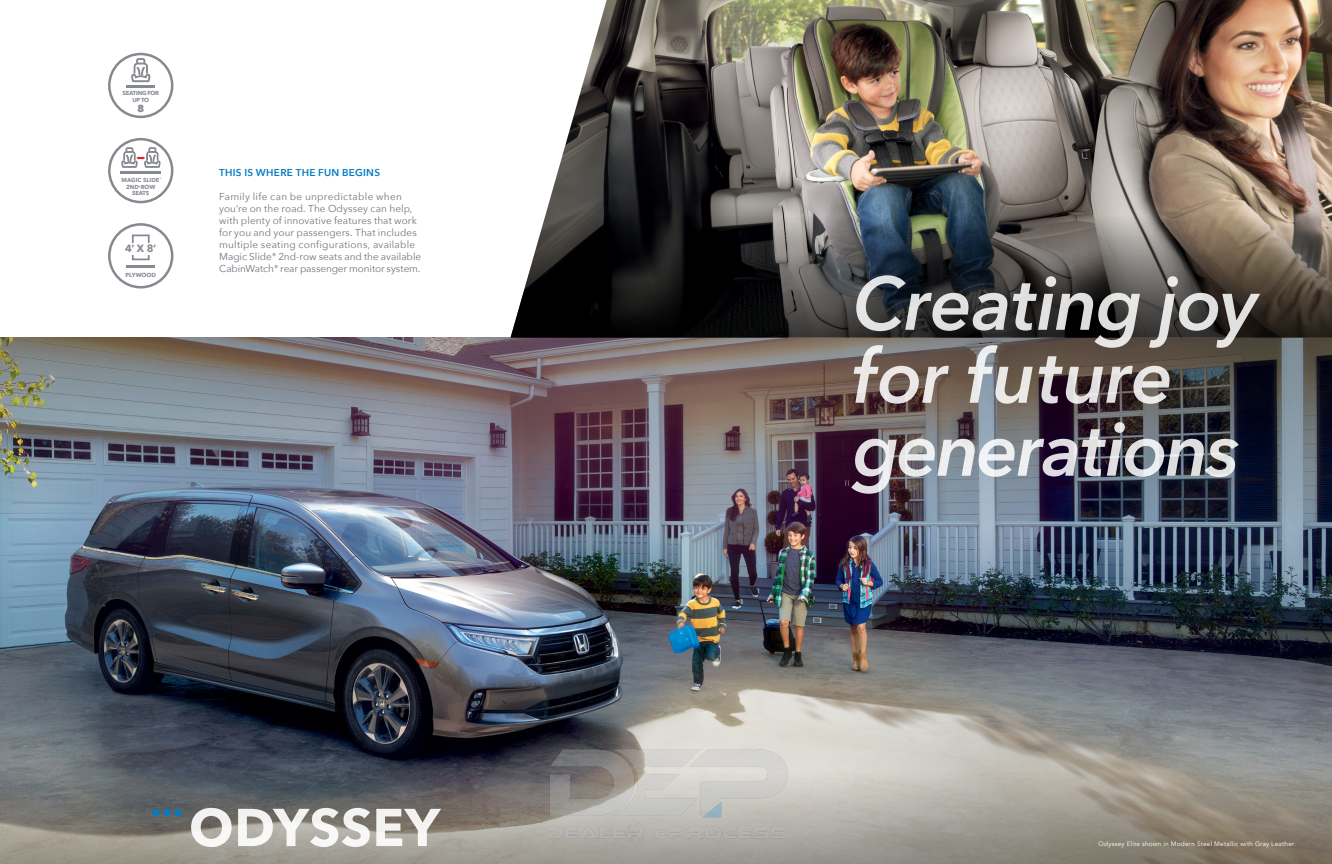
<style>
.page{position:relative;width:1332px;height:864px;background:#fff}
.page>*{position:absolute;margin:0;border:0;box-sizing:border-box;transform-origin:0 0}
.t1{font:italic 600 75px/73px "Avenir Next";letter-spacing:-.02em;color:#fff}
.t2{font:700 52.6px "Avenir Next";letter-spacing:.01em;color:#fff}
.t3{font:900 36.3px "Avenir";color:#007dc3}
.t4{font:700 12.8px "Avenir Next";color:#868a90}
.t5{font:700 10.4px "Avenir Next";color:#868a90}
.t6{font:10px/12px "Avenir Next";letter-spacing:.01em;color:#6f767c}
.t7{font:600 10px "Avenir Next";letter-spacing:.03em;color:#007dc3}
.t8{font:6.5px "Avenir";letter-spacing:.035em;color:#fff}
.t9{font:700 5.8px/6.4px "Avenir Next";letter-spacing:-.01em;color:#868a90;text-align:center}
.t10{font:700 5.8px/6.4px "Avenir Next";letter-spacing:-.03em;color:#868a90;text-align:center}
</style>
<div class="page">
<img style="left:0;top:569px;width:1332px;height:179px">
<img style="left:0;top:338px;width:1332px;height:231px">
<svg style="left:0;top:748px;width:1332px;height:116px;background:#898782"></svg>
<svg style="left:108px;top:223px;width:65px;height:66px"></svg>
<hr style="left:126px;top:265px;width:29px;height:3px;background:#868a90">
<div style="left:132px;top:235px;width:18px;height:25px;border:2px solid #868a90"></div>
<div style="left:124px;top:243px;width:34px;height:11px;background:#fff"></div>
<svg style="left:108px;top:138px;width:65px;height:65px"></svg>
<svg style="left:108px;top:53px;width:65px;height:65px"></svg>
<img style="left:511px;top:0;width:821px;height:337px">
<img style="left:533px;top:725px;width:266px;height:134px">
<p class="t10" style="left:122px;top:90px;width:38px">SEATING FOR<br>UP TO</p>
<p class="t4" style="left:137px;top:96px;width:9px">8</p>
<p class="t9" style="left:122px;top:177px;width:41px">MAGIC SLIDE<sup>®<br></sup>2ND-ROW<br>SEATS</p>
<p class="t5" style="left:125px;top:240px;width:33px">4’ X 8’</p>
<p class="t9" style="left:126px;top:272px;width:32px">PLYWOOD</p>
<p class="t7" style="left:219px;top:164px;width:163px">THIS IS WHERE THE FUN BEGINS</p>
<p class="t6" style="left:219px;top:190px;width:204px">Family life can be unpredictable when you’re on the road. The Odyssey can help, with plenty of innovative features that work for you and your passengers. That includes multiple seating configurations, available Magic Slide<sup>®</sup> 2nd-row seats and the available CabinWatch<sup>®</sup> rear passenger monitor system.</p>
<h3 class="t3" style="left:151px;top:772px;width:34px">...</h3>
<h2 class="t2" style="left:189px;top:782px;width:253px">ODYSSEY</h2>
<h1 class="t1" style="left:853px;top:265px;width:406px">Creating joy for future generations</h1>
<p class="t8" style="left:1098px;top:840px;width:199px">Odyssey Elite shown in Modern Steel Metallic with Gray Leather.</p>
</div>
